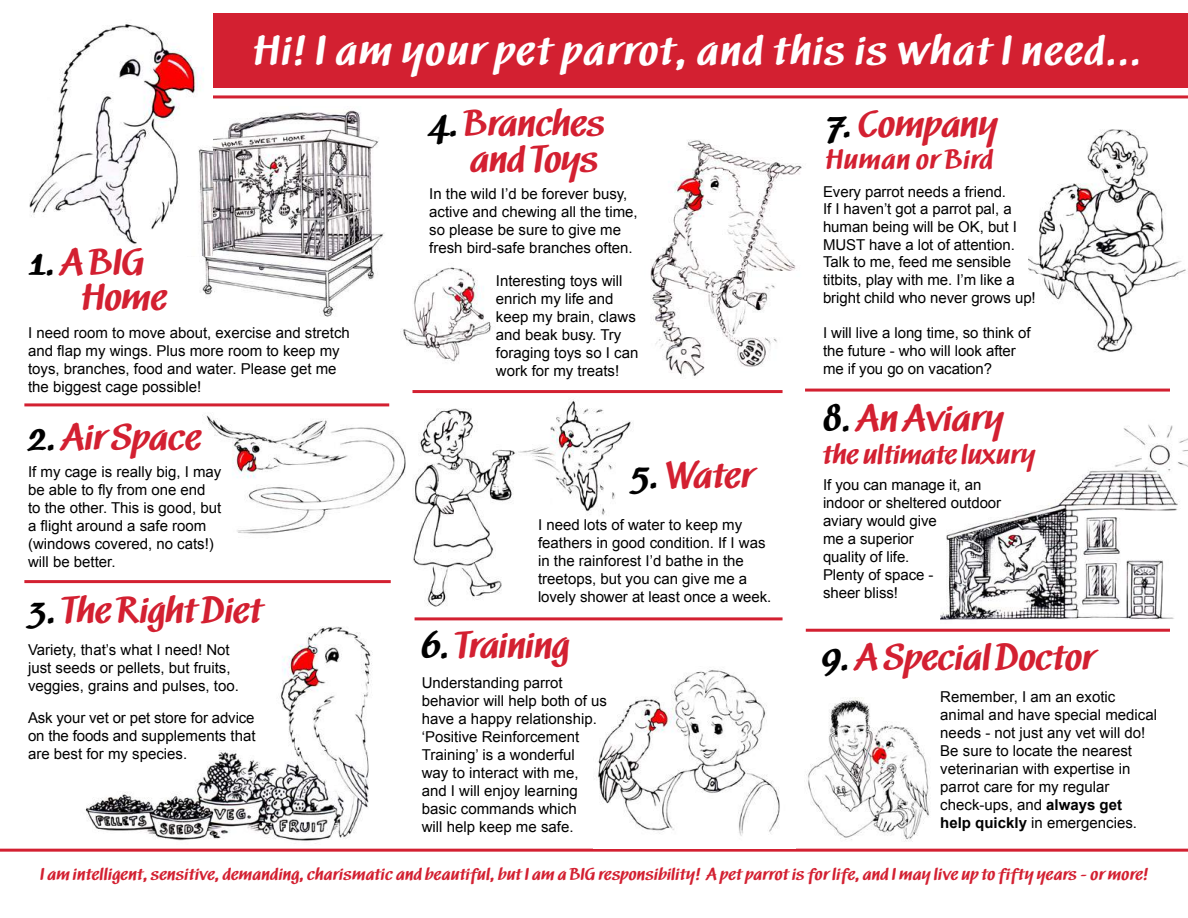
<style>
.page{position:relative;width:1188px;height:918px;background:#fff}
.page>*{position:absolute;margin:0;border:0;box-sizing:border-box;transform-origin:0 0}
.t1{font:700 40.5px "Black Mar DTCTOT";letter-spacing:.05em;color:#fff}
.t2{font:700 36px/34.5px "Black Mar DTCTOT";color:#d32031}
.t3{font:700 27px "Black Mar DTCTOT";color:#d32031}
.t4{font:700 27px "Black Mar DTCTOT";letter-spacing:.03em;color:#d32031}
.t5{font:700 16.5px "Black Mar DTCTOT";letter-spacing:.02em;color:#d32031}
.t6{font:15px/18px "Arial";color:#000}
.s1{color:#000}
.s2{font-weight:700}
</style>
<div class="page">
<img style="left:196px;top:406px;width:210px;height:128px">
<div style="left:0;top:13px;width:1188px;height:74px;background:#d32031"></div>
<hr style="left:0;top:95px;width:1188px;height:3px;background:#d32031">
<img style="left:200px;top:110px;width:184px;height:207px">
<hr style="left:24px;top:403px;width:365px;height:3px;background:#d32031">
<hr style="left:0;top:849px;width:1188px;height:3px;background:#d32031">
<img style="left:280px;top:626px;width:93px;height:124px">
<img style="left:85px;top:750px;width:284px;height:94px">
<hr style="left:24px;top:580px;width:367px;height:3px;background:#d32031">
<img style="left:400px;top:267px;width:91px;height:95px">
<div style="left:0;top:0;width:212px;height:256px;background:#fff"></div>
<img style="left:29px;top:24px;width:183px;height:232px">
<img style="left:650px;top:140px;width:152px;height:236px">
<img style="left:413px;top:399px;width:218px;height:208px">
<div style="left:567px;top:510px;width:17px;height:22px;background:#fff"></div>
<img style="left:596px;top:669px;width:184px;height:167px">
<hr style="left:412px;top:390px;width:371px;height:3px;background:#d32031">
<hr style="left:415px;top:617px;width:368px;height:3px;background:#d32031">
<img style="left:940px;top:482px;width:240px;height:138px">
<img style="left:1028px;top:129px;width:158px;height:223px">
<img style="left:1082px;top:424px;width:106px;height:64px">
<img style="left:806px;top:697px;width:124px;height:145px">
<hr style="left:805px;top:389px;width:365px;height:3px;background:#d32031">
<hr style="left:806px;top:629px;width:364px;height:3px;background:#d32031">
<h1 class="t1" style="left:254px;top:23px;width:889px">Hi! I am your pet parrot, and this is what I need...</h1>
<h2 class="t2" style="left:82px;top:246px;width:86px;text-indent:-54px"><span class="s1">1.</span> A BIG<br>Home</h2>
<p class="t6" style="left:28px;top:324px;width:323px">I need room to move about, exercise and stretch and flap my wings. Plus more room to keep my toys, branches, food and water. Please get me the biggest cage possible!</p>
<h2 class="t2" style="left:28px;top:420px;width:175px"><span class="s1">2.</span> Air Space</h2>
<p class="t6" style="left:28px;top:463px;width:195px">If my cage is really big, I may be able to fly from one end to the other. This is good, but a flight around a safe room (windows covered, no cats!) will be better.</p>
<h2 class="t2" style="left:28px;top:593px;width:236px"><span class="s1">3.</span> The Right Diet</h2>
<p class="t6" style="left:28px;top:640px;width:212px">Variety, that’s what I need! Not just seeds or pellets, but fruits, veggies, grains and pulses, too.</p>
<p class="t6" style="left:28px;top:709px;width:229px;text-align:justify">Ask your vet or pet store for advice on the foods and supplements that are best for my species.</p>
<h2 class="t2" style="left:430px;top:106px;width:176px;line-height:36px;text-align:right"><span class="s1">4.</span> Branches and Toys</h2>
<p class="t6" style="left:429px;top:185px;width:210px">In the wild I’d be forever busy, active and chewing all the time, so please be sure to give me fresh bird-safe branches often.</p>
<p class="t6" style="left:496px;top:272px;width:144px">Interesting toys will enrich my life and keep my brain, claws and beak busy. Try foraging toys so I can work for my treats!</p>
<h2 class="t2" style="left:631px;top:458px;width:125px"><span class="s1">5.</span> Water</h2>
<p class="t6" style="left:538px;top:516px;width:235px">I need lots of water to keep my feathers in good condition. If I was in the rainforest I’d bathe in the treetops, but you can give me a lovely shower at least once a week.</p>
<h2 class="t2" style="left:421px;top:628px;width:150px"><span class="s1">6.</span> Training</h2>
<p class="t6" style="left:422px;top:674px;width:187px">Understanding parrot behavior will help both of us have a happy relationship. ‘Positive Reinforcement<br>Training’ is a wonderful<br>way to interact with me, and I will enjoy learning basic commands which<br>will help keep me safe.</p>
<h2 class="t2" style="left:826px;top:107px;width:173px"><span class="s1">7.</span> Company</h2>
<h3 class="t4" style="left:826px;top:141px;width:169px">Human or Bird</h3>
<p class="t6" style="left:823px;top:183px;width:214px">Every parrot needs a friend.<br>If I haven’t got a parrot pal, a human being will be OK, but I<br>MUST have a lot of attention.<br>Talk to me, feed me sensible titbits, play with me. I’m like a bright child who never grows up!</p>
<p class="t6" style="left:823px;top:324px;width:209px">I will live a long time, so think of the future - who will look after me if you go on vacation?</p>
<h2 class="t2" style="left:823px;top:401px;width:182px"><span class="s1">8.</span> An Aviary</h2>
<h3 class="t3" style="left:823px;top:435px;width:214px">the ultimate luxury</h3>
<p class="t6" style="left:823px;top:475px;width:180px">If you can manage it, an indoor or sheltered outdoor aviary would give<br>me a superior<br>quality of life.<br>Plenty of space -<br>sheer bliss!</p>
<h2 class="t2" style="left:822px;top:640px;width:275px"><span class="s1">9.</span> A Special Doctor</h2>
<p class="t6" style="left:940px;top:688px;width:218px">Remember, I am an exotic animal and have special medical needs - not just any vet will do!<br>Be sure to locate the nearest veterinarian with expertise in parrot care for my regular check-ups, and <span class="s2">always get<br>help quickly</span> in emergencies.</p>
<p class="t5" style="left:40px;top:862px;width:1109px">I am intelligent, sensitive, demanding, charismatic and beautiful, but I am a BIG responsibility! A pet parrot is for life, and I may live up to fifty years - or more!</p>
</div>
